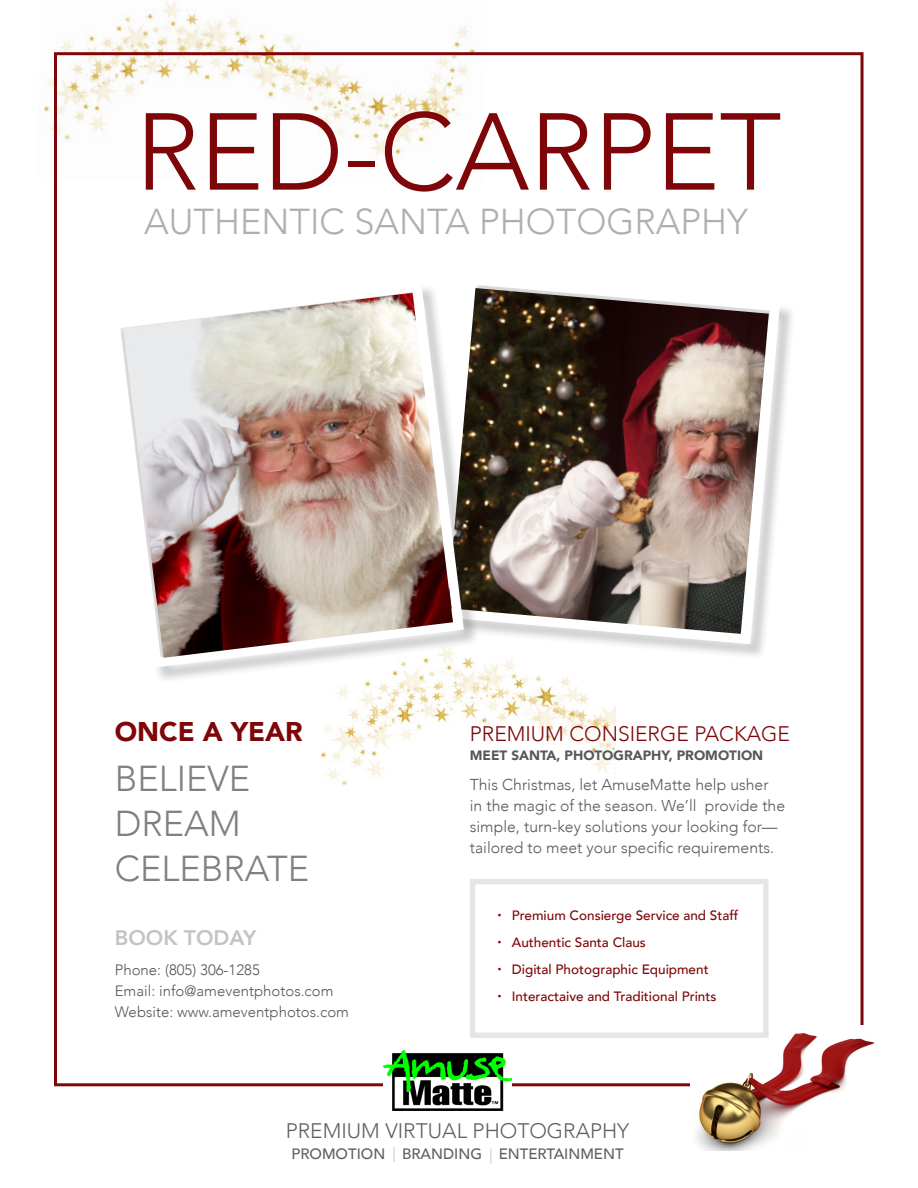
<style>
.page{position:relative;width:918px;height:1188px;background:#fff}
.page>*{position:absolute;margin:0;border:0;box-sizing:border-box;transform-origin:0 0}
.t1{font:300 108px "Avenir";color:#7f0608}
.t2{font:300 36px "Avenir";color:#aeafb3}
.t3{font:300 36px "Avenir";color:#7e8083}
.t4{font:900 27px "Avenir";color:#7f0608}
.t5{font:300 21px "Avenir";color:#616164}
.t6{font:300 21px "Avenir";color:#7f0608}
.t7{font:800 21px "Avenir";color:#c2c3c6}
.t8{font:300 15.75px/21px "Avenir";color:#57585a}
.t9{font:300 15px "Avenir";color:#57585a}
.t10{font:500 15px "Avenir";color:#616164}
.t11{font:500 13.5px "Avenir";color:#7f0608}
.t12{font:900 13.5px "Avenir";color:#57585a}
.s1{font-weight:800;font-size:16.5px}
</style>
<div class="page">
<img style="left:43px;top:2px;width:433px;height:154px">
<img style="left:320px;top:661px;width:296px;height:125px">
<img style="left:384px;top:1050px;width:127px;height:61px">
<svg style="left:490px;top:1149px;width:1px;height:15px"></svg>
<svg style="left:394px;top:1147px;width:1px;height:15px"></svg>
<div style="left:440px;top:277px;width:357px;height:384px;background:#231f20;opacity:.23"></div>
<svg style="left:469px;top:277px;width:316px;height:372px"></svg>
<img style="left:481px;top:288px;width:288px;height:346px">
<div style="left:112px;top:284px;width:369px;height:400px;background:#231f20;opacity:.23"></div>
<svg style="left:112px;top:277px;width:357px;height:396px"></svg>
<img style="left:123px;top:293px;width:330px;height:365px">
<img style="left:696px;top:1033px;width:179px;height:118px">
<div style="left:470px;top:879px;width:299px;height:159px;border:5px solid #e4e5e7"></div>
<p class="t1" style="left:135px;top:89px;width:648px">RED-CARPET</p>
<p class="t2" style="left:144px;top:201px;width:605px">AUTHENTIC SANTA PHOTOGRAPHY</p>
<p class="t4" style="left:115px;top:708px;width:189px">ONCE A YEAR</p>
<p class="t3" style="left:115px;top:757px;width:137px">BELIEVE</p>
<p class="t3" style="left:115px;top:802px;width:128px">DREAM</p>
<p class="t3" style="left:115px;top:847px;width:196px">CELEBRATE</p>
<p class="t7" style="left:115px;top:922px;width:143px">BOOK TODAY</p>
<p class="t9" style="left:115px;top:961px;width:147px">Phone: (805) 306-1285</p>
<p class="t9" style="left:115px;top:982px;width:220px">Email: info@ameventphotos.com</p>
<p class="t9" style="left:115px;top:1003px;width:236px">Website: www.ameventphotos.com</p>
<p class="t6" style="left:470px;top:721px;width:322px">PREMIUM CONSIERGE PACKAGE</p>
<p class="t12" style="left:470px;top:743px;width:295px">MEET SANTA, PHOTOGRAPHY, PROMOTION</p>
<p class="t8" style="left:470px;top:774px;width:317px">This Christmas, let AmuseMatte help usher<br>in the magic of the season. We’ll provide the simple, turn-key solutions your looking for— tailored to meet your specific requirements.</p>
<p class="t11" style="left:497px;top:904px;width:242px"><span class="s1">·</span> Premium Consierge Service and Staff</p>
<p class="t11" style="left:497px;top:931px;width:150px"><span class="s1">·</span> Authentic Santa Claus</p>
<p class="t11" style="left:497px;top:958px;width:213px"><span class="s1">·</span> Digital Photographic Equipment</p>
<p class="t11" style="left:497px;top:985px;width:221px"><span class="s1">·</span> Interactaive and Traditional Prints</p>
<p class="t5" style="left:286px;top:1118px;width:345px">PREMIUM VIRTUAL PHOTOGRAPHY</p>
<p class="t10" style="left:292px;top:1141px;width:334px">PROMOTION BRANDING ENTERTAINMENT</p>
</div>
